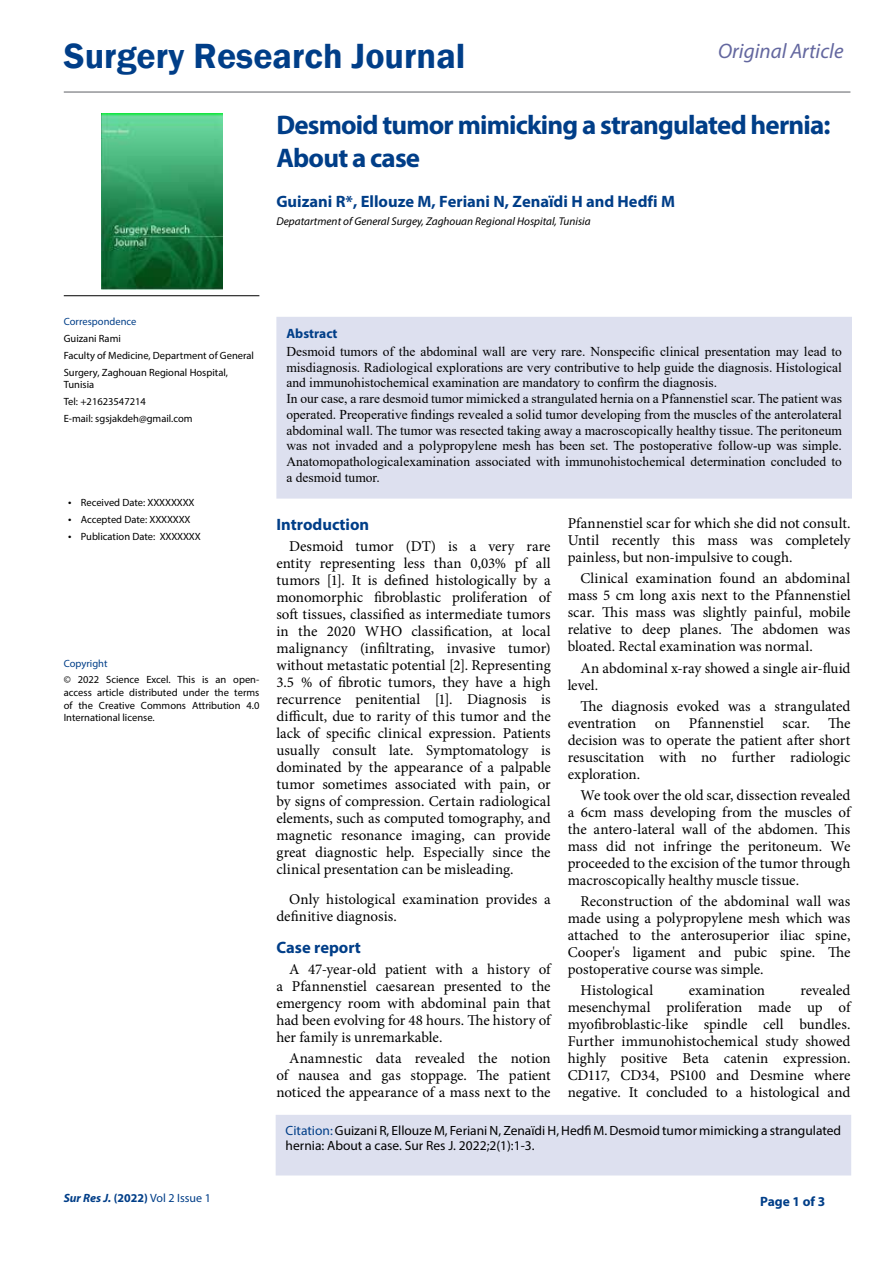
<style>
.page{position:relative;width:893px;height:1263px;background:#fff}
.page>*{position:absolute;margin:0;border:0;box-sizing:border-box;transform-origin:0 0}
.t1{font:600 36px "Franklin Gothic";color:#003e88}
.t2{font:700 27px/33px "Myriad Pro";letter-spacing:-.03em;color:#003e88}
.t3{font:italic 21px "Myriad Pro";color:#63679f}
.t4{font:700 16.5px "Myriad Pro";color:#003e88}
.t5{font:15px/17px "Minion Pro";color:#000;text-align:justify}
.t6{font:13.5px/15.8px "Times New Roman";color:#000}
.t7{font:700 13.5px "Myriad Pro";color:#003e88}
.t8{font:13.35px/15px "Myriad Pro";color:#000}
.t9{font:12px "Myriad Pro";color:#003e88}
.t10{font:italic 11.25px "Myriad Pro";color:#000}
.t11{font:10.5px/16.8px "Myriad Pro";color:#000}
.t12{font:10.5px "Myriad Pro";color:#003e88}
.s1{font-size:12px}
.s2{color:#003e88}
.s3{font-weight:700;font-style:italic}
.s4{font-weight:700}
</style>
<div class="page">
<div style="left:276px;top:1115px;width:574px;height:60px;background:#dde0ef"></div>
<img style="left:101px;top:114px;width:121px;height:175px">
<hr style="left:64px;top:295px;width:195px;height:1px;background:#000">
<hr style="left:64px;top:91px;width:786px;height:2px;background:#939598">
<div style="left:277px;top:318px;width:574px;height:180px;background:#dde0ef"></div>
<div style="left:276px;top:317px;width:576px;height:182px;border:2px solid #dde0ef"></div>
<h1 class="t1" style="left:64px;top:34px;width:403px">Surgery Research Journal</h1>
<h3 class="t3" style="left:718px;top:38px;width:127px">Original Article</h3>
<h2 class="t2" style="left:276px;top:108px;width:556px">Desmoid tumor mimicking a strangulated hernia:<br>About a case</h2>
<p class="t4" style="left:276px;top:190px;width:400px">Guizani R*, Ellouze M, Feriani N, Zenaïdi H and Hedfi M</p>
<p class="t10" style="left:276px;top:214px;width:316px">Depatartment of General Surgey, Zaghouan Regional Hospital, Tunisia</p>
<p class="t12" style="left:64px;top:315px;width:74px">Correspondence</p>
<p class="t11" style="left:64px;top:330px;width:192px">Guizani Rami<br>Faculty of Medicine, Department of General<br>Surgery, Zaghouan Regional Hospital,</p>
<p class="t11" style="left:64px;top:376px;width:130px">Tunisia<br>Tel: +21623547214<br>E-mail: sgsjakdeh@gmail.com</p>
<p class="t11" style="left:68px;top:494px;width:128px"><span class="s1">•</span> Received Date: XXXXXXXX</p>
<p class="t11" style="left:68px;top:511px;width:124px"><span class="s1">•</span> Accepted Date: XXXXXXX</p>
<p class="t11" style="left:68px;top:528px;width:134px"><span class="s1">•</span> Publication Date: XXXXXXX</p>
<p class="t12" style="left:64px;top:656px;width:45px">Copyright</p>
<p class="t11" style="left:64px;top:673px;width:197px;line-height:12.6px;text-align:justify">© 2022 Science Excel. This is an open&shy;access article distributed under the terms of the Creative Commons Attribution 4.0<br>International license.</p>
<p class="t7" style="left:286px;top:325px;width:53px">Abstract</p>
<p class="t6" style="left:286px;top:343px;width:557px">Desmoid tumors of the abdominal wall are very rare. Nonspecific clinical presentation may lead to misdiagnosis. Radiological explorations are very contributive to help guide the diagnosis. Histological and immunohistochemical examination are mandatory to confirm the diagnosis.<br>In our case, a rare desmoid tumor mimicked a strangulated hernia on a Pfannenstiel scar. The patient was operated. Preoperative findings revealed a solid tumor developing from the muscles of the anterolateral abdominal wall. The tumor was resected taking away a macroscopically healthy tissue. The peritoneum was not invaded and a polypropylene mesh has been set. The postoperative follow-up was simple.<br>Anatomopathologicalexamination associated with immunohistochemical determination concluded to a desmoid tumor.</p>
<p class="t4" style="left:276px;top:513px;width:94px">Introduction</p>
<p class="t5" style="left:276px;top:538px;width:276px;text-indent:13px">Desmoid tumor (DT) is a very rare entity representing less than 0,03% pf all tumors [1]. It is defined histologically by a monomorphic fibroblastic proliferation of soft tissues, classified as intermediate tumors in the 2020 WHO classification, at local malignancy (infiltrating, invasive tumor) without metastatic potential [2]. Representing 3.5 % of fibrotic tumors, they have a high recurrence penitential [1]. Diagnosis is difficult, due to rarity of this tumor and the lack of specific clinical expression. Patients usually consult late. Symptomatology is dominated by the appearance of a palpable tumor sometimes associated with pain, or by signs of compression. Certain radiological elements, such as computed tomography, and magnetic resonance imaging, can provide great diagnostic help. Especially since the clinical presentation can be misleading.</p>
<p class="t5" style="left:276px;top:891px;width:276px;text-indent:13px">Only histological examination provides a definitive diagnosis.</p>
<p class="t4" style="left:276px;top:936px;width:86px">Case report</p>
<p class="t5" style="left:276px;top:961px;width:276px;text-indent:13px">A 47-year-old patient with a history of a Pfannenstiel caesarean presented to the emergency room with abdominal pain that had been evolving for 48 hours. The history of her family is unremarkable.</p>
<p class="t5" style="left:276px;top:1050px;width:276px;text-indent:13px">Anamnestic data revealed the notion of nausea and gas stoppage. The patient noticed the appearance of a mass next to the</p>
<p class="t5" style="left:568px;top:515px;width:284px">Pfannenstiel scar for which she did not consult.<br>Until recently this mass was completely painless, but non-impulsive to cough.</p>
<p class="t5" style="left:568px;top:570px;width:284px;text-indent:13px">Clinical examination found an abdominal mass 5 cm long axis next to the Pfannenstiel scar. This mass was slightly painful, mobile relative to deep planes. The abdomen was bloated. Rectal examination was normal.</p>
<p class="t5" style="left:568px;top:659px;width:284px;text-indent:13px">An abdominal x-ray showed a single air-fluid level.</p>
<p class="t5" style="left:568px;top:698px;width:284px;text-indent:13px">The diagnosis evoked was a strangulated eventration on Pfannenstiel scar. The decision was to operate the patient after short resuscitation with no further radiologic exploration.</p>
<p class="t5" style="left:568px;top:787px;width:284px;text-indent:13px">We took over the old scar, dissection revealed a 6cm mass developing from the muscles of the antero-lateral wall of the abdomen. This mass did not infringe the peritoneum. We proceeded to the excision of the tumor through macroscopically healthy muscle tissue.</p>
<p class="t5" style="left:568px;top:893px;width:284px;text-indent:13px">Reconstruction of the abdominal wall was made using a polypropylene mesh which was attached to the anterosuperior iliac spine, Cooper's ligament and pubic spine. The postoperative course was simple.</p>
<p class="t5" style="left:580px;top:982px;width:74px">Histological</p>
<p class="t5" style="left:689px;top:982px;width:78px">examination</p>
<p class="t5" style="left:568px;top:982px;width:284px;text-indent:233px">revealed mesenchymal proliferation made up of myofibroblastic-like spindle cell bundles.<br>Further immunohistochemical study showed highly positive Beta catenin expression.<br>CD117, CD34, PS100 and Desmine where negative. It concluded to a histological and</p>
<p class="t8" style="left:286px;top:1123px;width:557px"><span class="s2">Citation:</span> Guizani R, Ellouze M, Feriani N, Zenaïdi H, Hedfi M. Desmoid tumor mimicking a strangulated hernia: About a case. Sur Res J. 2022;2(1):1-3.</p>
<p class="t9" style="left:64px;top:1190px;width:149px"><span class="s3">Sur Res J.</span> <span class="s4">(2022)</span> Vol 2 Issue 1</p>
<p class="t7" style="left:760px;top:1192px;width:67px">Page 1 of 3</p>
</div>
